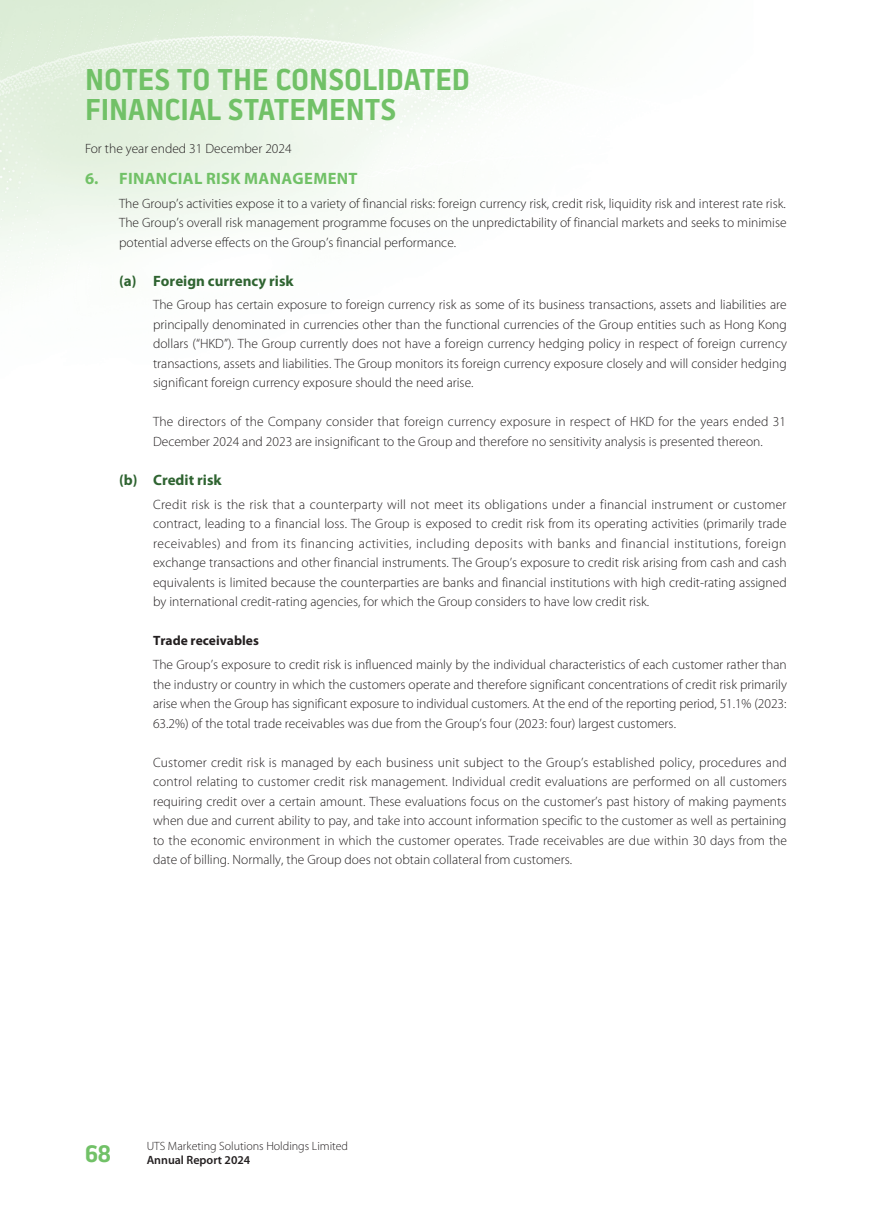
<style>
.page{position:relative;width:893px;height:1212px;background:#fff}
.page>*{position:absolute;margin:0;border:0;box-sizing:border-box;transform-origin:0 0}
.t1{font:700 30px/30px "Battersea";color:#71c167}
.t2{font:700 24px "Battersea";color:#71c167}
._01_H1{font:700 16.5px "Myriad Pro";letter-spacing:.02em;color:#71c167}
._02_H2{font:700 15px "Myriad Pro";color:#2f6431}
._00_txt{font:300 13.5px/19.5px "Myriad Pro";color:#231f20;text-align:justify}
._03_H3{font:700 13.5px "Myriad Pro";color:#231f20}
.t3{font:300 12px "Myriad Pro";color:#231f20}
.t4{font:600 12px "Myriad Pro";color:#231f20}
</style>
<div class="page">
<img style="left:0;top:0;width:596px;height:258px">
<h1 class="t1" style="left:85px;top:64px;width:387px">NOTES TO THE CONSOLIDATED<br>FINANCIAL STATEMENTS</h1>
<p class="_00_txt" style="left:85px;top:138px;width:208px">For the year ended 31 December 2024</p>
<p class="_01_H1" style="left:85px;top:168px;width:274px">6. FINANCIAL RISK MANAGEMENT</p>
<p class="_00_txt" style="left:119px;top:193px;width:669px">The Group’s activities expose it to a variety of financial risks: foreign currency risk, credit risk, liquidity risk and interest rate risk.<br>The Group’s overall risk management programme focuses on the unpredictability of financial markets and seeks to minimise potential adverse effects on the Group’s financial performance.</p>
<p class="_02_H2" style="left:119px;top:271px;width:176px">(a) Foreign currency risk</p>
<p class="_00_txt" style="left:153px;top:295px;width:635px">The Group has certain exposure to foreign currency risk as some of its business transactions, assets and liabilities are principally denominated in currencies other than the functional currencies of the Group entities such as Hong Kong dollars (“HKD”). The Group currently does not have a foreign currency hedging policy in respect of foreign currency transactions, assets and liabilities. The Group monitors its foreign currency exposure closely and will consider hedging significant foreign currency exposure should the need arise.</p>
<p class="_00_txt" style="left:153px;top:412px;width:635px">The directors of the Company consider that foreign currency exposure in respect of HKD for the years ended 31<br>December 2024 and 2023 are insignificant to the Group and therefore no sensitivity analysis is presented thereon.</p>
<p class="_02_H2" style="left:119px;top:470px;width:104px">(b) Credit risk</p>
<p class="_00_txt" style="left:153px;top:494px;width:635px">Credit risk is the risk that a counterparty will not meet its obligations under a financial instrument or customer contract, leading to a financial loss. The Group is exposed to credit risk from its operating activities (primarily trade receivables) and from its financing activities, including deposits with banks and financial institutions, foreign exchange transactions and other financial instruments. The Group’s exposure to credit risk arising from cash and cash equivalents is limited because the counterparties are banks and financial institutions with high credit-rating assigned by international credit-rating agencies, for which the Group considers to have low credit risk.</p>
<p class="_03_H3" style="left:153px;top:632px;width:107px">Trade receivables</p>
<p class="_00_txt" style="left:153px;top:655px;width:635px">The Group’s exposure to credit risk is influenced mainly by the individual characteristics of each customer rather than the industry or country in which the customers operate and therefore significant concentrations of credit risk primarily arise when the Group has significant exposure to individual customers. At the end of the reporting period, 51.1% (2023:<br>63.2%) of the total trade receivables was due from the Group’s four (2023: four) largest customers.</p>
<p class="_00_txt" style="left:153px;top:752px;width:635px">Customer credit risk is managed by each business unit subject to the Group’s established policy, procedures and control relating to customer credit risk management. Individual credit evaluations are performed on all customers requiring credit over a certain amount. These evaluations focus on the customer’s past history of making payments when due and current ability to pay, and take into account information specific to the customer as well as pertaining to the economic environment in which the customer operates. Trade receivables are due within 30 days from the date of billing. Normally, the Group does not obtain collateral from customers.</p>
<h2 class="t2" style="left:85px;top:1139px;width:27px">68</h2>
<p class="t3" style="left:147px;top:1139px;width:203px">UTS Marketing Solutions Holdings Limited</p>
<p class="t4" style="left:147px;top:1152px;width:105px">Annual Report 2024</p>
</div>
